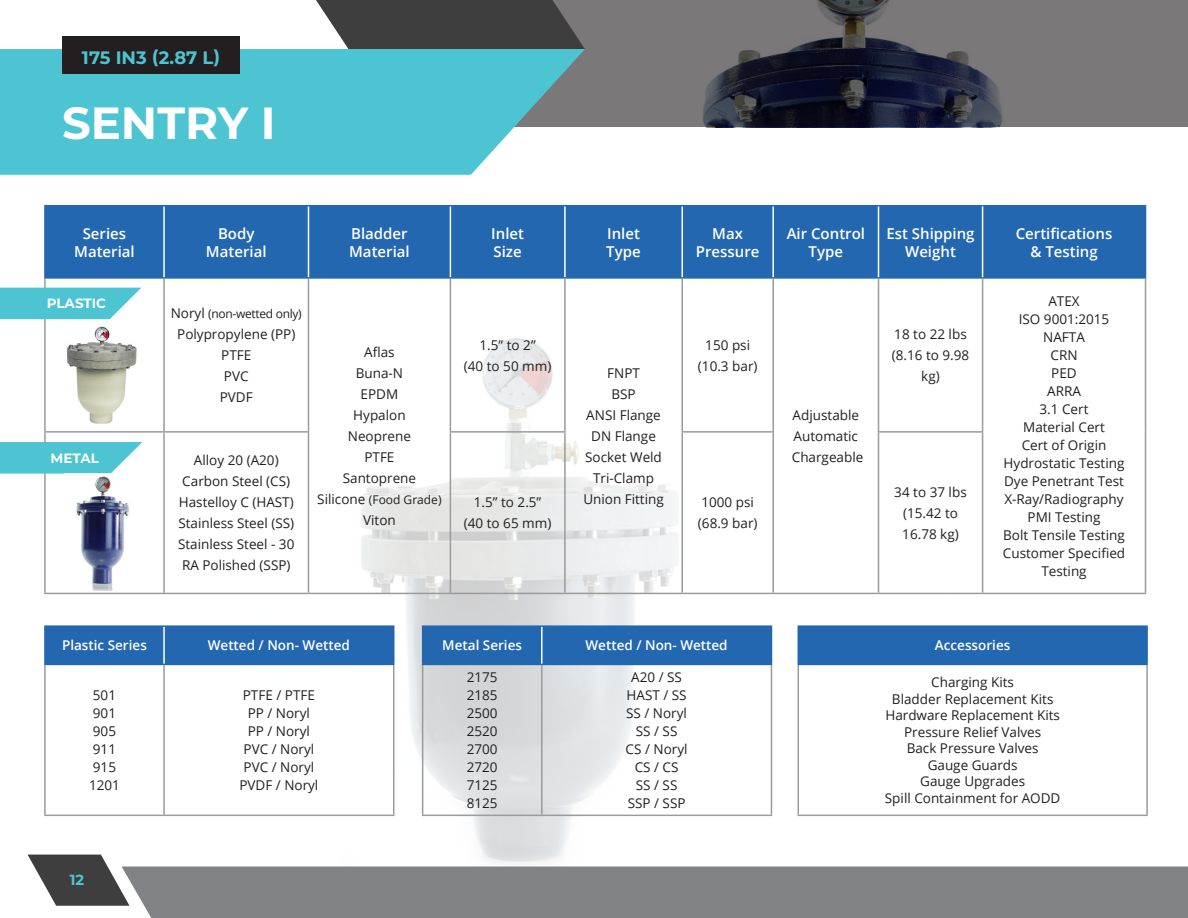
<style>
.page{position:relative;width:1188px;height:918px;background:#fff}
.page>*{position:absolute;margin:0;border:0;box-sizing:border-box;transform-origin:0 0}
.t1{font:700 45px "Montserrat";color:#fff}
.t2{font:700 18px "Montserrat";color:#4dc4d1}
.t3{font:600 15px/18px "Open Sans";color:#fff;text-align:center}
.t4{font:700 14.7px "Montserrat";color:#4dc4d1}
.t5{font:13.5px/18px "Open Sans";color:#231f20;text-align:center}
.t6{font:600 13.5px "Open Sans";color:#fff}
.t7{font:700 13.5px "Montserrat";color:#fff}
.t8{font:12px "Open Sans";letter-spacing:-.025em;color:#231f20}
.t9{font:12px "Open Sans";color:#231f20}
.s1{font-size:13.5px}
</style>
<div class="page">
<img style="left:47px;top:328px;width:960px;height:539px">
<div style="left:46px;top:206px;width:1099px;height:71px;background:#2367b0"></div>
<hr style="left:44px;top:279px;width:2px;height:152px;background:#9a9b9b">
<hr style="left:163px;top:279px;width:2px;height:152px;background:#9a9b9b">
<hr style="left:308px;top:279px;width:1px;height:152px;background:#9a9b9b">
<hr style="left:309px;top:593px;width:141px;height:1px;background:#9a9b9b">
<hr style="left:450px;top:279px;width:1px;height:152px;background:#9a9b9b">
<hr style="left:564px;top:279px;width:2px;height:152px;background:#9a9b9b">
<hr style="left:565px;top:593px;width:117px;height:1px;background:#9a9b9b">
<hr style="left:682px;top:279px;width:1px;height:152px;background:#9a9b9b">
<hr style="left:772px;top:279px;width:2px;height:152px;background:#9a9b9b">
<hr style="left:773px;top:593px;width:106px;height:1px;background:#9a9b9b">
<hr style="left:878px;top:279px;width:1px;height:152px;background:#9a9b9b">
<hr style="left:982px;top:279px;width:1px;height:152px;background:#9a9b9b">
<hr style="left:1145px;top:279px;width:1px;height:153px;background:#9a9b9b">
<hr style="left:1145px;top:432px;width:1px;height:161px;background:#9a9b9b">
<hr style="left:983px;top:593px;width:163px;height:1px;background:#9a9b9b">
<hr style="left:44px;top:431px;width:120px;height:2px;background:#9a9b9b">
<hr style="left:44px;top:433px;width:2px;height:160px;background:#9a9b9b">
<hr style="left:164px;top:431px;width:145px;height:2px;background:#9a9b9b">
<hr style="left:163px;top:433px;width:2px;height:160px;background:#9a9b9b">
<hr style="left:308px;top:433px;width:1px;height:160px;background:#9a9b9b">
<hr style="left:44px;top:593px;width:265px;height:1px;background:#9a9b9b">
<hr style="left:450px;top:431px;width:116px;height:2px;background:#9a9b9b">
<hr style="left:450px;top:433px;width:1px;height:160px;background:#9a9b9b">
<hr style="left:564px;top:433px;width:2px;height:160px;background:#9a9b9b">
<hr style="left:450px;top:593px;width:115px;height:1px;background:#9a9b9b">
<hr style="left:682px;top:431px;width:92px;height:2px;background:#9a9b9b">
<hr style="left:682px;top:433px;width:1px;height:160px;background:#9a9b9b">
<hr style="left:772px;top:433px;width:2px;height:160px;background:#9a9b9b">
<hr style="left:682px;top:593px;width:91px;height:1px;background:#9a9b9b">
<hr style="left:878px;top:431px;width:105px;height:2px;background:#9a9b9b">
<hr style="left:878px;top:433px;width:1px;height:160px;background:#9a9b9b">
<hr style="left:982px;top:433px;width:1px;height:160px;background:#9a9b9b">
<hr style="left:879px;top:593px;width:104px;height:1px;background:#9a9b9b">
<hr style="left:44px;top:205px;width:120px;height:1px;background:#2367b0">
<hr style="left:44px;top:206px;width:2px;height:71px;background:#2367b0">
<hr style="left:164px;top:205px;width:401px;height:1px;background:#2367b0">
<hr style="left:565px;top:205px;width:418px;height:1px;background:#2367b0">
<hr style="left:983px;top:205px;width:163px;height:1px;background:#2367b0">
<hr style="left:1145px;top:206px;width:1px;height:71px;background:#2367b0">
<hr style="left:44px;top:277px;width:521px;height:2px;background:#2367b0">
<hr style="left:565px;top:277px;width:418px;height:2px;background:#2367b0">
<hr style="left:983px;top:277px;width:163px;height:2px;background:#2367b0">
<hr style="left:163px;top:206px;width:2px;height:71px;background:#fff">
<hr style="left:308px;top:206px;width:1px;height:71px;background:#fff">
<hr style="left:450px;top:206px;width:1px;height:71px;background:#fff">
<hr style="left:564px;top:206px;width:2px;height:71px;background:#fff">
<hr style="left:682px;top:206px;width:1px;height:71px;background:#fff">
<hr style="left:772px;top:206px;width:2px;height:71px;background:#fff">
<hr style="left:878px;top:206px;width:1px;height:71px;background:#fff">
<hr style="left:982px;top:206px;width:1px;height:71px;background:#fff">
<div style="left:46px;top:627px;width:347px;height:37px;background:#2367b0"></div>
<hr style="left:44px;top:665px;width:2px;height:150px;background:#9a9b9b">
<hr style="left:163px;top:665px;width:2px;height:150px;background:#9a9b9b">
<hr style="left:393px;top:665px;width:2px;height:150px;background:#9a9b9b">
<hr style="left:44px;top:815px;width:350px;height:1px;background:#9a9b9b">
<hr style="left:44px;top:625px;width:120px;height:2px;background:#2367b0">
<hr style="left:44px;top:627px;width:2px;height:37px;background:#2367b0">
<hr style="left:164px;top:625px;width:231px;height:2px;background:#2367b0">
<hr style="left:393px;top:627px;width:2px;height:37px;background:#2367b0">
<hr style="left:44px;top:664px;width:350px;height:1px;background:#2367b0">
<hr style="left:163px;top:627px;width:2px;height:37px;background:#fff">
<div style="left:423px;top:627px;width:348px;height:37px;background:#2367b0"></div>
<hr style="left:422px;top:665px;width:1px;height:150px;background:#9a9b9b">
<hr style="left:541px;top:665px;width:2px;height:150px;background:#9a9b9b">
<hr style="left:771px;top:665px;width:1px;height:150px;background:#9a9b9b">
<hr style="left:422px;top:815px;width:350px;height:1px;background:#9a9b9b">
<hr style="left:422px;top:625px;width:120px;height:2px;background:#2367b0">
<hr style="left:422px;top:627px;width:1px;height:37px;background:#2367b0">
<hr style="left:542px;top:625px;width:230px;height:2px;background:#2367b0">
<hr style="left:771px;top:627px;width:1px;height:37px;background:#2367b0">
<hr style="left:422px;top:664px;width:350px;height:1px;background:#2367b0">
<hr style="left:541px;top:627px;width:2px;height:37px;background:#fff">
<div style="left:798px;top:626px;width:349px;height:38px;background:#2367b0"></div>
<hr style="left:798px;top:665px;width:1px;height:150px;background:#9a9b9b">
<hr style="left:1146px;top:665px;width:2px;height:150px;background:#9a9b9b">
<hr style="left:798px;top:815px;width:350px;height:1px;background:#9a9b9b">
<hr style="left:798px;top:625px;width:350px;height:2px;background:#2367b0">
<hr style="left:1146px;top:627px;width:2px;height:37px;background:#2367b0">
<hr style="left:798px;top:664px;width:350px;height:1px;background:#2367b0">
<svg style="left:585px;top:0;width:603px;height:127px;background:#5f5e63"></svg>
<svg style="left:316px;top:0;width:269px;height:49px;background:#4d4d4e"></svg>
<svg style="left:0;top:49px;width:585px;height:126px;background:#5ac5d0"></svg>
<div style="left:63px;top:36px;width:177px;height:38px;background:#231f20"></div>
<svg style="left:0;top:288px;width:141px;height:31px;background:#60cad6"></svg>
<svg style="left:0;top:442px;width:142px;height:32px;background:#63cbd6"></svg>
<div style="left:130px;top:867px;width:1058px;height:51px;background:#808285"></div>
<svg style="left:28px;top:855px;width:102px;height:51px"></svg>
<img style="left:64px;top:474px;width:77px;height:116px">
<img style="left:63px;top:327px;width:77px;height:99px">
<h2 class="t2" style="left:82px;top:49px;width:140px">175 IN3 (2.87 L)</h2>
<h1 class="t1" style="left:62px;top:102px;width:215px">SENTRY I</h1>
<p class="t3" style="left:74px;top:226px;width:62px">Series<br>Material</p>
<p class="t3" style="left:206px;top:226px;width:62px">Body<br>Material</p>
<p class="t3" style="left:349px;top:226px;width:62px;text-align:left">Bladder<br>Material</p>
<p class="t3" style="left:491px;top:226px;width:34px;text-align:left">Inlet<br>Size</p>
<p class="t3" style="left:606px;top:226px;width:36px;text-align:left">Inlet<br>Type</p>
<p class="t3" style="left:696px;top:226px;width:65px">Max<br>Pressure</p>
<p class="t3" style="left:787px;top:226px;width:80px">Air Control<br>Type</p>
<p class="t3" style="left:886px;top:226px;width:90px">Est Shipping<br>Weight</p>
<p class="t3" style="left:1016px;top:224px;width:98px">Certifications &amp; Testing</p>
<p class="t7" style="left:47px;top:297px;width:61px">PLASTIC</p>
<p class="t7" style="left:51px;top:451px;width:50px">METAL</p>
<p class="t8" style="left:171px;top:309px;width:133px"><span class="s1">Noryl</span> (non-wetted only)</p>
<p class="t5" style="left:177px;top:325px;width:120px;line-height:21px">Polypropylene (PP)<br>PTFE<br>PVC<br>PVDF</p>
<p class="t5" style="left:178px;top:451px;width:118px;line-height:21px">Alloy 20 (A20)<br>Carbon Steel (CS)<br>Hastelloy C (HAST)<br>Stainless Steel (SS)<br>Stainless Steel - 30<br>RA Polished (SSP)</p>
<p class="t5" style="left:343px;top:341px;width:75px;line-height:21px">Aflas<br>Buna-N<br>EPDM<br>Hypalon<br>Neoprene<br>PTFE<br>Santoprene</p>
<p class="t9" style="left:317px;top:495px;width:126px"><span class="s1">Silicone</span> (Food Grade)</p>
<p class="t5" style="left:363px;top:512px;width:34px">Viton</p>
<p class="t5" style="left:892px;top:325px;width:79px;line-height:21px">18 to 22 lbs (8.16 to 9.98 kg)</p>
<p class="t5" style="left:698px;top:335px;width:61px;line-height:21px">150 psi (10.3 bar)</p>
<p class="t5" style="left:464px;top:335px;width:89px;line-height:21px">1.5” to 2”<br>(40 to 50 mm)</p>
<p class="t5" style="left:583px;top:364px;width:82px;line-height:21px">FNPT<br>BSP<br>ANSI Flange<br>DN Flange<br>Socket Weld<br>Tri-Clamp<br>Union Fitting</p>
<p class="t5" style="left:792px;top:406px;width:73px;line-height:21px;text-align:left">Adjustable<br>Automatic<br>Chargeable</p>
<p class="t5" style="left:464px;top:493px;width:89px;line-height:21px">1.5” to 2.5” (40 to 65 mm)</p>
<p class="t5" style="left:698px;top:493px;width:61px;line-height:21px;text-align:left">1000 psi (68.9 bar)</p>
<p class="t5" style="left:894px;top:483px;width:74px;line-height:21px">34 to 37 lbs (15.42 to<br>16.78 kg)</p>
<p class="t5" style="left:1003px;top:293px;width:124px">ATEX<br>ISO 9001:2015<br>NAFTA<br>CRN<br>PED<br>ARRA<br>3.1 Cert<br>Material Cert<br>Cert of Origin<br>Hydrostatic Testing<br>Dye Penetrant Test<br>X-Ray/Radiography<br>PMI Testing<br>Bolt Tensile Testing<br>Customer Specified<br>Testing</p>
<p class="t6" style="left:62px;top:640px;width:86px">Plastic Series</p>
<p class="t6" style="left:208px;top:640px;width:144px">Wetted / Non- Wetted</p>
<p class="t5" style="left:89px;top:688px;width:32px;text-align:left">501<br>901<br>905<br>911<br>915<br>1201</p>
<p class="t5" style="left:239px;top:688px;width:81px">PTFE / PTFE<br>PP / Noryl<br>PP / Noryl<br>PVC / Noryl<br>PVC / Noryl<br>PVDF / Noryl</p>
<p class="t4" style="left:70px;top:873px;width:16px">12</p>
<p class="t6" style="left:442px;top:640px;width:81px">Metal Series</p>
<p class="t6" style="left:586px;top:640px;width:144px">Wetted / Non- Wetted</p>
<p class="t5" style="left:467px;top:670px;width:32px;text-align:justify">2175<br>2185<br>2500<br>2520<br>2700<br>2720<br>7125<br>8125</p>
<p class="t5" style="left:626px;top:670px;width:63px">A20 / SS<br>HAST / SS<br>SS / Noryl<br>SS / SS<br>CS / Noryl<br>CS / CS<br>SS / SS<br>SSP / SSP</p>
<p class="t6" style="left:935px;top:640px;width:77px">Accessories</p>
<p class="t5" style="left:885px;top:676px;width:177px;line-height:16.5px">Charging Kits<br>Bladder Replacement Kits<br>Hardware Replacement Kits<br>Pressure Relief Valves<br>Back Pressure Valves<br>Gauge Guards<br>Gauge Upgrades<br>Spill Containment for AODD</p>
</div>
